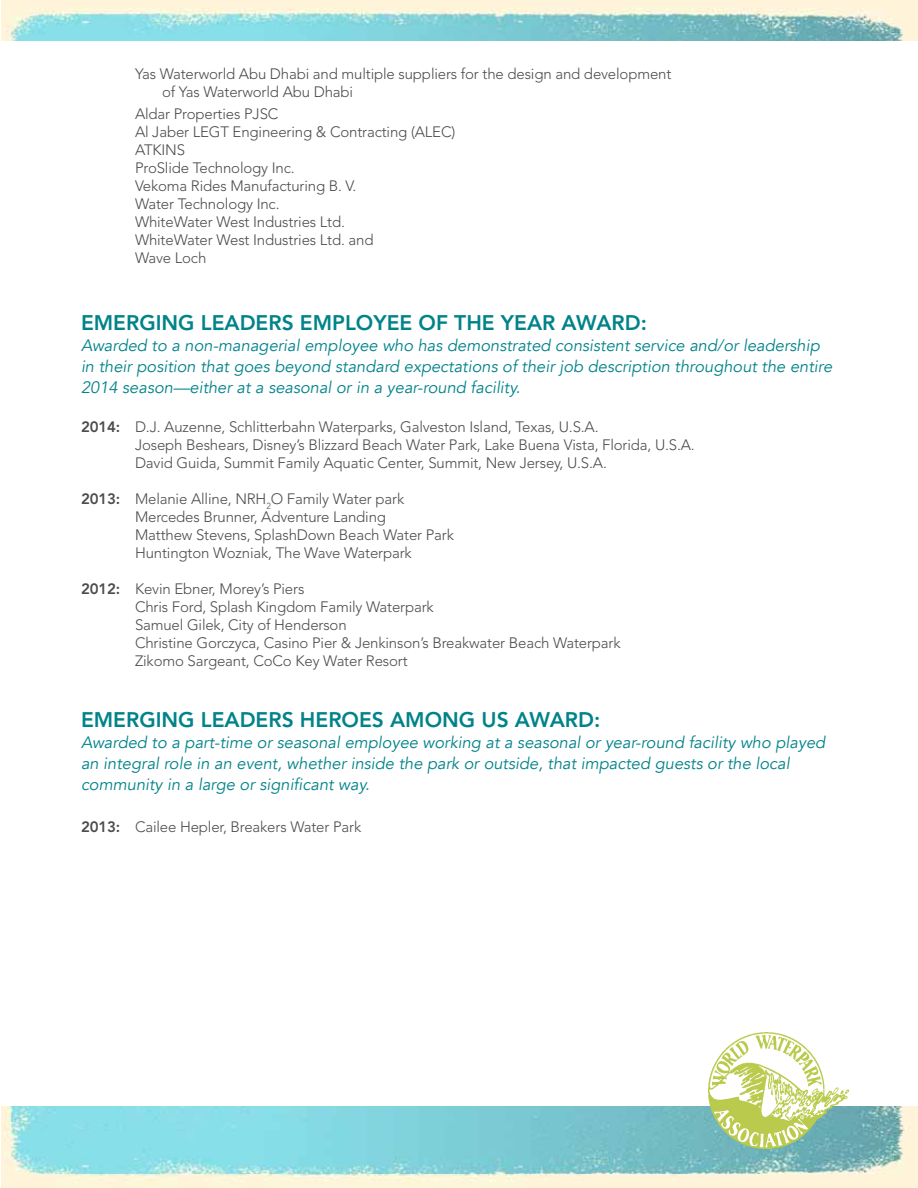
<style>
.page{position:relative;width:918px;height:1188px;background:#fff}
.page>*{position:absolute;margin:0;border:0;box-sizing:border-box;transform-origin:0 0}
.t1{font:800 21px "Avenir LT Std";color:#00838a}
.t2{font:italic 16.5px/21px "Avenir";color:#00838a}
.t3{font:300 15px/18px "Avenir LT Std";letter-spacing:-.01em;color:#4b4c4d}
.s1{font-weight:800}
</style>
<div class="page">
<img style="left:1px;top:1107px;width:917px;height:81px">
<img style="left:1px;top:0;width:917px;height:41px">
<img style="left:709px;top:1032px;width:140px;height:116px">
<p class="t3" style="left:162px;top:65px;width:511px;text-indent:-27px">Yas Waterworld Abu Dhabi and multiple suppliers for the design and development of Yas Waterworld Abu Dhabi</p>
<p class="t3" style="left:135px;top:105px;width:322px">Aldar Properties PJSC<br>Al Jaber LEGT Engineering &amp; Contracting (ALEC)<br>ATKINS<br>ProSlide Technology Inc.<br>Vekoma Rides Manufacturing B. V.<br>Water Technology Inc.<br>WhiteWater West Industries Ltd.<br>WhiteWater West Industries Ltd. and<br>Wave Loch</p>
<h1 class="t1" style="left:81px;top:310px;width:567px">EM ERGING LEADERS EM PLOYEE OF THE YEAR AWARD:</h1>
<p class="t2" style="left:81px;top:335px;width:753px">Awarded to a non-managerial employee who has demonstrated consistent service and/or leadership in their position that goes beyond standard expectations of their job description throughout the entire<br>2014 season—either at a seasonal or in a year-round facility.</p>
<p class="t3" style="left:135px;top:418px;width:561px;text-indent:-54px"><span class="s1">2014:</span> D.J. Auzenne, Schlitterbahn Waterparks, Galveston Island, Texas, U.S.A.<br>Joseph Beshears, Disney’s Blizzard Beach Water Park, Lake Buena Vista, Florida, U.S.A.<br>David Guida, Summit Family Aquatic Center, Summit, New Jersey, U.S.A.</p>
<p class="t3" style="left:135px;top:490px;width:320px;text-indent:-54px"><span class="s1">2013:</span> Melanie Alline, NRH<sub>2</sub>O Family Water park Mercedes Brunner, Adventure Landing<br>Matthew Stevens, SplashDown Beach Water Park Huntington Wozniak, The Wave Waterpark</p>
<p class="t3" style="left:135px;top:580px;width:487px;text-indent:-54px"><span class="s1">2012:</span> Kevin Ebner, Morey’s Piers<br>Chris Ford, Splash Kingdom Family Waterpark<br>Samuel Gilek, City of Henderson<br>Christine Gorczyca, Casino Pier &amp; Jenkinson’s Breakwater Beach Waterpark Zikomo Sargeant, CoCo Key Water Resort</p>
<h1 class="t1" style="left:81px;top:707px;width:521px">EM ERGING LEADERS HEROES AMONG US AWARD:</h1>
<p class="t2" style="left:81px;top:732px;width:746px">Awarded to a part-time or seasonal employee working at a seasonal or year-round facility who played an integral role in an event, whether inside the park or outside, that impacted guests or the local community in a large or significant way.</p>
<p class="t3" style="left:81px;top:818px;width:282px"><span class="s1">2013:</span> Cailee Hepler, Breakers Water Park</p>
</div>
